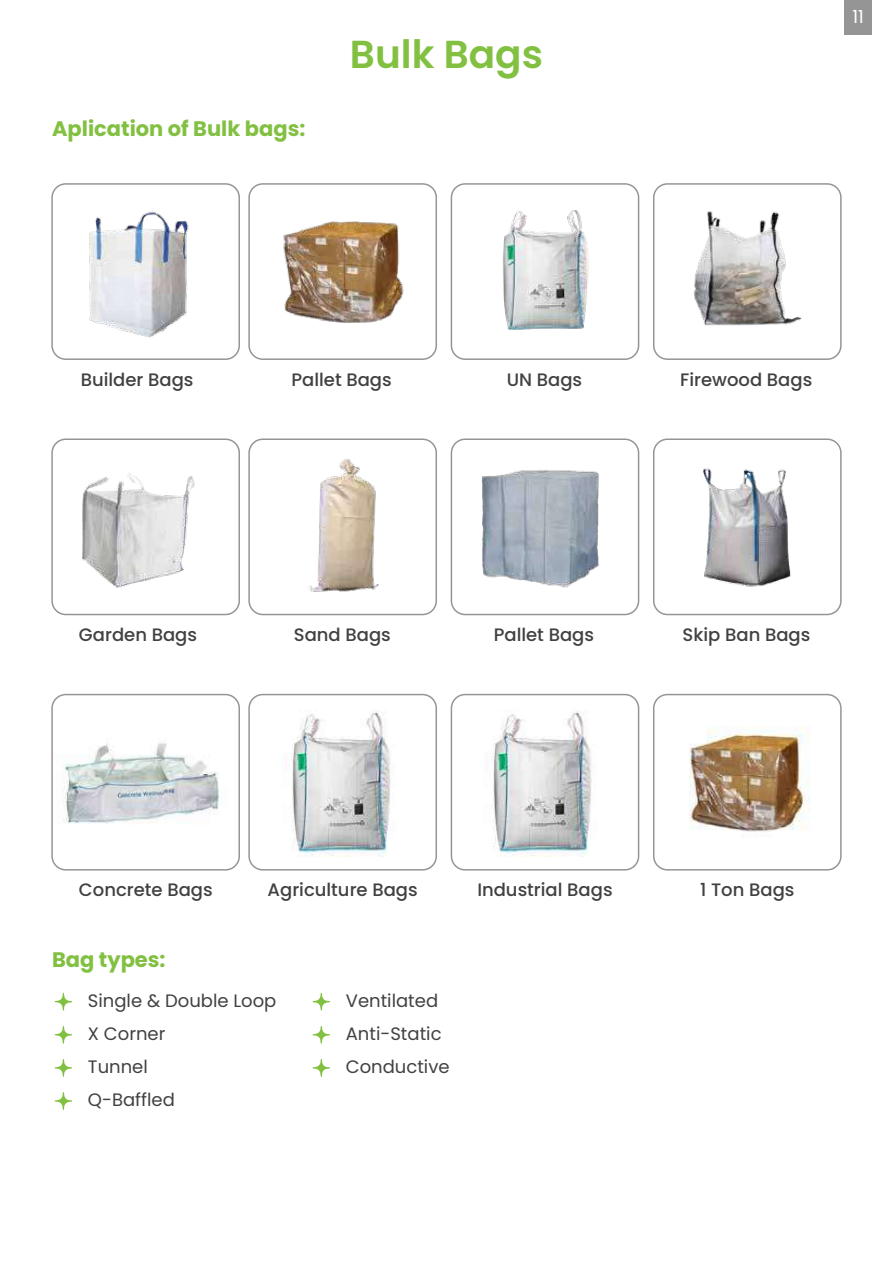
<style>
.page{position:relative;width:893px;height:1263px;background:#fff}
.page>*{position:absolute;margin:0;border:0;box-sizing:border-box;transform-origin:0 0}
.t1{font:600 39px "Poppins";color:#82c041}
.t2{font:700 21px "Poppins";color:#82c041}
.t3{font:500 18px "Poppins";color:#414141}
.t4{font:18px/33px "Poppins";color:#414141}
.t5{font:18px "Poppins";color:#fff}
</style>
<div class="page">
<svg style="left:54px;top:993px;width:18px;height:18px"></svg>
<svg style="left:54px;top:1026px;width:18px;height:18px"></svg>
<svg style="left:54px;top:1059px;width:18px;height:18px"></svg>
<svg style="left:54px;top:1092px;width:18px;height:18px"></svg>
<svg style="left:312px;top:993px;width:18px;height:18px"></svg>
<svg style="left:312px;top:1026px;width:18px;height:18px"></svg>
<svg style="left:312px;top:1059px;width:18px;height:18px"></svg>
<div style="left:844px;top:0;width:28px;height:34px;background:#959595"></div>
<div style="left:51px;top:183px;width:189px;height:177px;border:2px solid #959595;border-radius:14px"></div>
<img style="left:89px;top:211px;width:100px;height:126px">
<div style="left:248px;top:183px;width:189px;height:177px;border:2px solid #959595;border-radius:14px"></div>
<div style="left:451px;top:183px;width:188px;height:177px;border:2px solid #959595;border-radius:14px"></div>
<div style="left:653px;top:183px;width:189px;height:177px;border:2px solid #959595;border-radius:14px"></div>
<div style="left:51px;top:438px;width:189px;height:177px;border:2px solid #959595;border-radius:14px"></div>
<div style="left:248px;top:438px;width:189px;height:177px;border:2px solid #959595;border-radius:14px"></div>
<div style="left:451px;top:438px;width:188px;height:177px;border:2px solid #959595;border-radius:14px"></div>
<div style="left:653px;top:438px;width:189px;height:177px;border:2px solid #959595;border-radius:14px"></div>
<img style="left:283px;top:221px;width:121px;height:102px">
<img style="left:503px;top:210px;width:86px;height:120px">
<img style="left:693px;top:211px;width:109px;height:115px">
<img style="left:82px;top:473px;width:113px;height:116px">
<img style="left:307px;top:459px;width:72px;height:133px">
<img style="left:703px;top:468px;width:88px;height:119px">
<img style="left:482px;top:469px;width:116px;height:119px">
<div style="left:51px;top:694px;width:189px;height:176px;border:2px solid #959595;border-radius:14px"></div>
<div style="left:248px;top:694px;width:189px;height:176px;border:2px solid #959595;border-radius:14px"></div>
<div style="left:451px;top:694px;width:188px;height:176px;border:2px solid #959595;border-radius:14px"></div>
<div style="left:653px;top:694px;width:189px;height:176px;border:2px solid #959595;border-radius:14px"></div>
<img style="left:63px;top:743px;width:156px;height:81px">
<img style="left:290px;top:710px;width:101px;height:147px">
<img style="left:491px;top:710px;width:101px;height:147px">
<img style="left:689px;top:727px;width:121px;height:105px">
<p class="t2" style="left:52px;top:117px;width:255px">Aplication of Bulk bags:</p>
<h1 class="t1" style="left:350px;top:32px;width:194px">Bulk Bags</h1>
<p class="t5" style="left:852px;top:6px;width:13px">11</p>
<p class="t3" style="left:81px;top:369px;width:114px">Builder Bags</p>
<p class="t3" style="left:291px;top:369px;width:102px">Pallet Bags</p>
<p class="t3" style="left:507px;top:369px;width:77px">UN Bags</p>
<p class="t3" style="left:680px;top:369px;width:134px">Firewood Bags</p>
<p class="t3" style="left:79px;top:624px;width:120px">Garden Bags</p>
<p class="t3" style="left:294px;top:624px;width:99px">Sand Bags</p>
<p class="t3" style="left:494px;top:624px;width:102px">Pallet Bags</p>
<p class="t3" style="left:683px;top:624px;width:129px">Skip Ban Bags</p>
<p class="t3" style="left:79px;top:879px;width:135px">Concrete Bags</p>
<p class="t3" style="left:268px;top:879px;width:152px">Agriculture Bags</p>
<p class="t3" style="left:477px;top:879px;width:137px">Industrial Bags</p>
<p class="t3" style="left:700px;top:879px;width:96px">1 Ton Bags</p>
<p class="t2" style="left:52px;top:947px;width:115px">Bag types:</p>
<p class="t4" style="left:88px;top:984px;width:190px">Single &amp; Double Loop<br>X Corner<br>Tunnel<br>Q-Baffled</p>
<p class="t4" style="left:346px;top:984px;width:105px">Ventilated<br>Anti-Static<br>Conductive</p>
</div>
